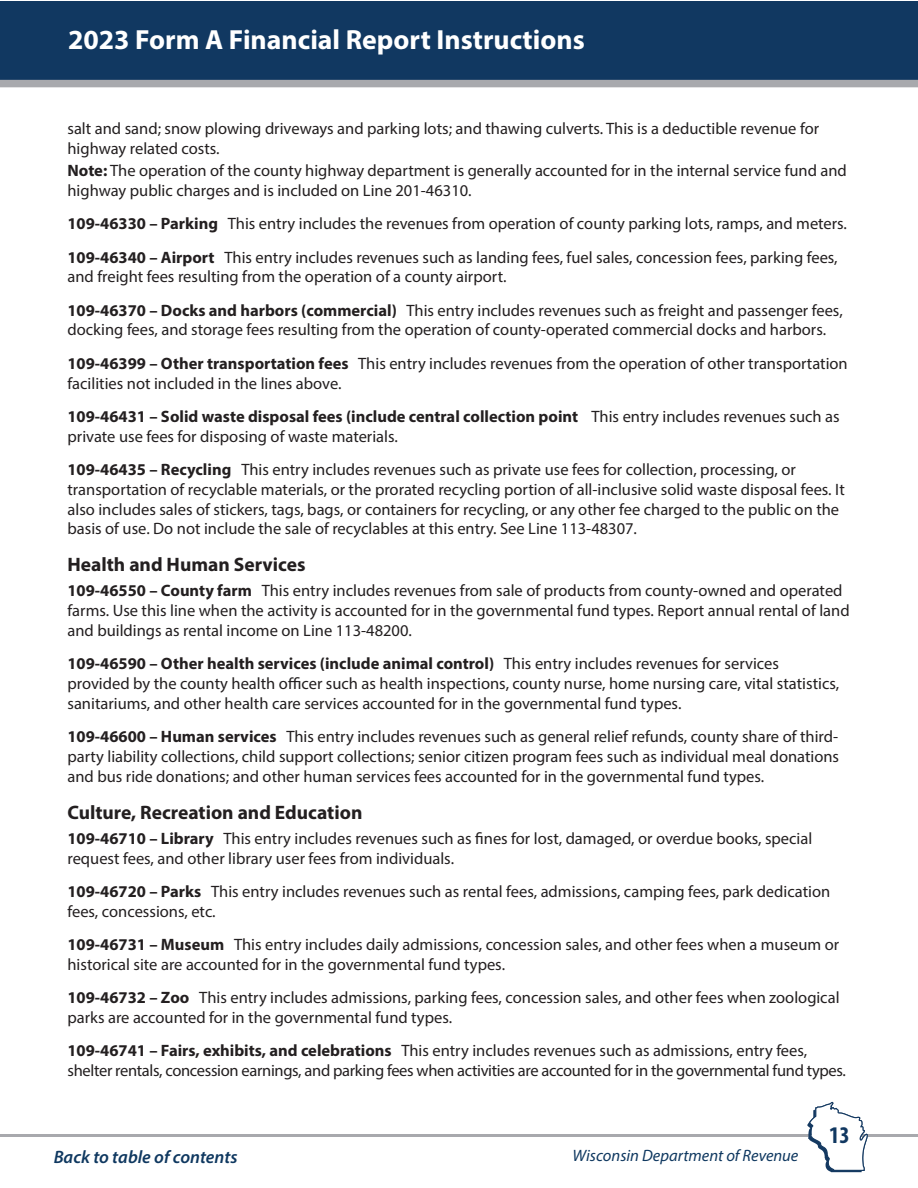
<style>
.page{position:relative;width:918px;height:1188px;background:#fff}
.page>*{position:absolute;margin:0;border:0;box-sizing:border-box;transform-origin:0 0}
.t1{font:700 27.75px "Myriad Pro";color:#fff}
.t2{font:700 condensed 24px "Myriad Pro";color:#113861}
.Heading_-_13_pt_black{font:700 19.5px "Myriad Pro";color:#231f20}
.t3{font:italic 600 18px "Myriad Pro";color:#0f3860}
.t4{font:16.5px/19.8px "Myriad Pro";color:#231f20}
.t5{font:16.5px/19.8px "Myriad Pro";letter-spacing:-.02em;color:#231f20}
.t6{font:italic 16.5px "Myriad Pro";color:#0f3860}
.s1{font-weight:700}
</style>
<div class="page">
<div style="left:1px;top:1px;width:917px;height:86px;background:#113861"></div>
<div style="left:0;top:80px;width:918px;height:7px;background:#a8a9ad"></div>
<hr style="left:0;top:1134px;width:918px;height:3px;background:#a8a9ad">
<svg style="left:807px;top:1101px;width:61px;height:71px"></svg>
<h1 class="t1" style="left:68px;top:22px;width:518px">2023 Form A Financial Report Instructions</h1>
<p class="t4" style="left:68px;top:118px;width:753px">salt and sand; snow plowing driveways and parking lots; and thawing culverts. This is a deductible revenue for highway related costs.</p>
<p class="t4" style="left:68px;top:160px;width:781px"><span class="s1">Note:</span> The operation of the county highway department is generally accounted for in the internal service fund and highway public charges and is included on Line 201-46310.</p>
<p class="t4" style="left:68px;top:214px;width:780px"><span class="s1">109-46330 – Parking</span> This entry includes the revenues from operation of county parking lots, ramps, and meters.</p>
<p class="t4" style="left:68px;top:247px;width:772px"><span class="s1">109-46340 – Airport</span> This entry includes revenues such as landing fees, fuel sales, concession fees, parking fees, and freight fees resulting from the operation of a county airport.</p>
<p class="t4" style="left:68px;top:300px;width:777px"><span class="s1">109-46370 – Docks and harbors (commercial)</span> This entry includes revenues such as freight and passenger fees, docking fees, and storage fees resulting from the operation of county-operated commercial docks and harbors.</p>
<p class="t4" style="left:68px;top:353px;width:782px"><span class="s1">109-46399 – Other transportation fees</span> This entry includes revenues from the operation of other transportation facilities not included in the lines above.</p>
<p class="t4" style="left:68px;top:406px;width:774px"><span class="s1">109-46431 – Solid waste disposal fees (include central collection point</span> This entry includes revenues such as private use fees for disposing of waste materials.</p>
<p class="t4" style="left:68px;top:459px;width:779px"><span class="s1">109-46435 – Recycling</span> This entry includes revenues such as private use fees for collection, processing, or transportation of recyclable materials, or the prorated recycling portion of all-inclusive solid waste disposal fees. It also includes sales of stickers, tags, bags, or containers for recycling, or any other fee charged to the public on the basis of use. Do not include the sale of recyclables at this entry. See Line 113-48307.</p>
<p class="Heading_-_13_pt_black" style="left:68px;top:552px;width:240px">Health and Human Services</p>
<p class="t4" style="left:68px;top:581px;width:784px"><span class="s1">109-46550 – County farm</span> This entry includes revenues from sale of products from county-owned and operated farms. Use this line when the activity is accounted for in the governmental fund types. Report annual rental of land and buildings as rental income on Line 113-48200.</p>
<p class="t4" style="left:68px;top:654px;width:773px"><span class="s1">109-46590 – Other health services (include animal control)</span> This entry includes revenues for services provided by the county health officer such as health inspections, county nurse, home nursing care, vital statistics, sanitariums, and other health care services accounted for in the governmental fund types.</p>
<p class="t4" style="left:68px;top:727px;width:773px;text-align:justify"><span class="s1">109-46600 – Human services</span> This entry includes revenues such as general relief refunds, county share of third&shy;party liability collections, child support collections; senior citizen program fees such as individual meal donations and bus ride donations; and other human services fees accounted for in the governmental fund types.</p>
<p class="Heading_-_13_pt_black" style="left:68px;top:799px;width:296px">Culture, Recreation and Education</p>
<p class="t4" style="left:68px;top:828px;width:746px"><span class="s1">109-46710 – Library</span> This entry includes revenues such as fines for lost, damaged, or overdue books, special request fees, and other library user fees from individuals.</p>
<p class="t4" style="left:68px;top:881px;width:764px"><span class="s1">109-46720 – Parks</span> This entry includes revenues such as rental fees, admissions, camping fees, park dedication fees, concessions, etc.</p>
<p class="t4" style="left:68px;top:934px;width:773px"><span class="s1">109-46731 – Museum</span> This entry includes daily admissions, concession sales, and other fees when a museum or historical site are accounted for in the governmental fund types.</p>
<p class="t4" style="left:68px;top:988px;width:774px"><span class="s1">109-46732 – Zoo</span> This entry includes admissions, parking fees, concession sales, and other fees when zoological parks are accounted for in the governmental fund types.</p>
<p class="t5" style="left:68px;top:1041px;width:779px"><span class="s1">109-46741 – Fairs, exhibits, and celebrations</span> This entry includes revenues such as admissions, entry fees, shelter rentals, concession earnings, and parking fees when activities are accounted for in the governmental fund types.</p>
<p class="t3" style="left:54px;top:1145px;width:185px">Back to table of contents</p>
<p class="t6" style="left:573px;top:1145px;width:227px">Wisconsin Department of Revenue</p>
<h2 class="t2" style="left:829px;top:1120px;width:22px">13</h2>
</div>
